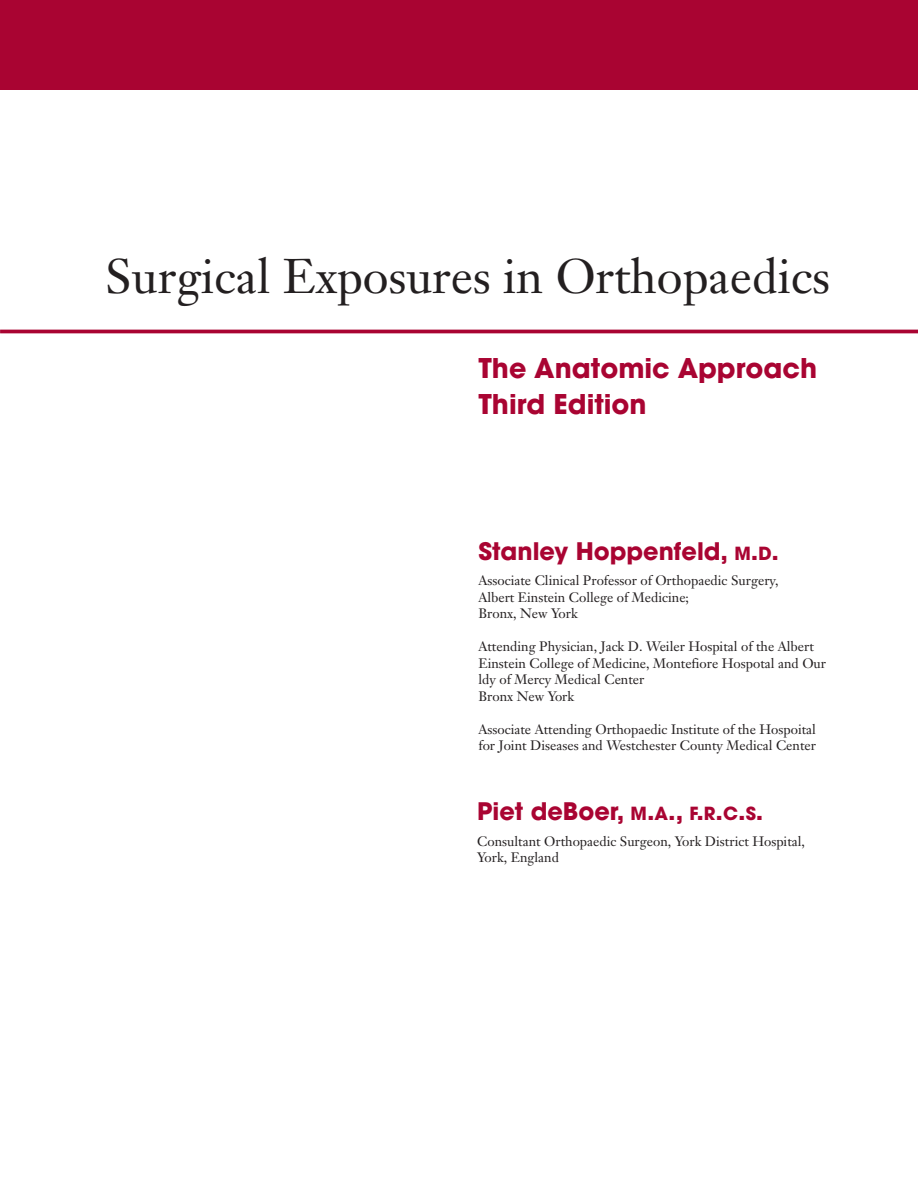
<style>
.page{position:relative;width:918px;height:1188px;background:#fff}
.page>*{position:absolute;margin:0;border:0;box-sizing:border-box;transform-origin:0 0}
.t1{font:48px "Janson Text";color:#231f20}
.t2{font:700 27px/36px "Avant Garde";color:#a90432}
.t3{font:700 24px "Avant Garde";color:#a90432}
.t4{font:13.5px/16.5px "Janson Text";color:#231f20}
.s1{font-size:18px}
</style>
<div class="page">
<div style="left:0;top:1px;width:918px;height:89px;background:#a90432"></div>
<hr style="left:0;top:330px;width:918px;height:3px;background:#a90432">
<h1 class="t1" style="left:105px;top:256px;width:726px">Surgical Exposures in Orthopaedics</h1>
<h2 class="t2" style="left:479px;top:353px;width:340px">The Anatomic Approach<br>Third Edition</h2>
<h3 class="t3" style="left:478px;top:542px;width:302px">Stanley Hoppenfeld, <span class="s1">M</span>.<span class="s1">D</span>.</h3>
<p class="t4" style="left:478px;top:574px;width:302px">Associate Clinical Professor of Orthopaedic Surgery,<br>Albert Einstein College of Medicine;<br>Bronx, New York</p>
<p class="t4" style="left:478px;top:640px;width:349px">Attending Physician, Jack D. Weiler Hospital of the Albert Einstein College of Medicine, Montefiore Hospotal and Our ldy of Mercy Medical Center<br>Bronx New York</p>
<p class="t4" style="left:478px;top:722px;width:339px">Associate Attending Orthopaedic Institute of the Hospoital for Joint Diseases and Westchester County Medical Center</p>
<h3 class="t3" style="left:477px;top:802px;width:288px">Piet deBoer, <span class="s1">M</span>.<span class="s1">A</span>., <span class="s1">F</span>.<span class="s1">R</span>.<span class="s1">C</span>.<span class="s1">S</span>.</h3>
<p class="t4" style="left:477px;top:834px;width:329px">Consultant Orthopaedic Surgeon, York District Hospital,<br>York, England</p>
</div>
